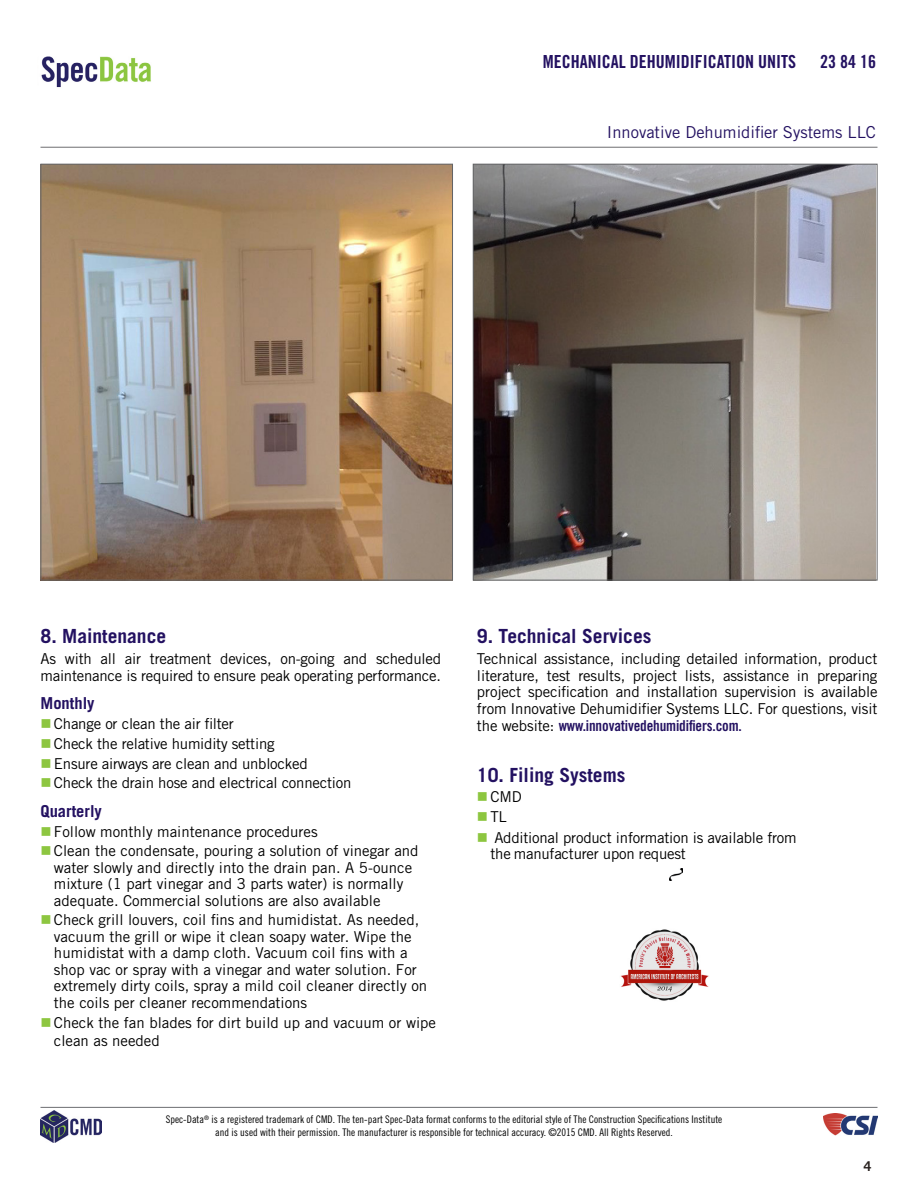
<style>
.page{position:relative;width:918px;height:1188px;background:#fff}
.page>*{position:absolute;margin:0;border:0;box-sizing:border-box;transform-origin:0 0}
.t1{font:700 19.5px "Trade Gothic";color:#231161}
.t2{font:18px "Trade Gothic Bd Cn No 20";color:#231161}
.t3{font:16.5px "Trade Gothic";color:#231161}
.t4{font:700 16.5px "Trade Gothic";color:#231161}
.t5{font:15px/16.5px "Trade Gothic";color:#000}
.t6{font:15px "Trade Gothic Bd Cn No 20";letter-spacing:-.01em;color:#231161}
.t7{font:700 13.5px "Trade Gothic";color:#28211f}
.t8{font:10.5px/12.6px "Trade Gothic Cn No 18";color:#000;text-align:center}
.s1{font-family:"Trade Gothic";color:#000}
</style>
<div class="page">
<img style="left:41px;top:56px;width:110px;height:32px">
<hr style="left:40px;top:147px;width:838px;height:1px;background:#6d6e71">
<hr style="left:40px;top:1107px;width:838px;height:1px;background:#6d6e71">
<img style="left:824px;top:1113px;width:53px;height:23px">
<img style="left:41px;top:1111px;width:61px;height:31px">
<svg style="left:670px;top:869px;width:13px;height:12px"></svg>
<img style="left:42px;top:166px;width:409px;height:412px">
<img style="left:475px;top:166px;width:401px;height:412px">
<img style="left:621px;top:929px;width:88px;height:72px">
<p class="t2" style="left:543px;top:51px;width:255px">MECHANICAL DEHUMIDIFICATION UNITS</p>
<p class="t2" style="left:820px;top:51px;width:57px">23 84 16</p>
<p class="t3" style="left:607px;top:122px;width:271px">Innovative Dehumidifier Systems LLC</p>
<h1 class="t1" style="left:40px;top:624px;width:127px">8. Maintenance</h1>
<p class="t5" style="left:40px;top:651px;width:402px">As with all air treatment devices, on-going and scheduled maintenance is required to ensure peak operating performance.</p>
<p class="t4" style="left:40px;top:693px;width:56px">Monthly</p>
<p class="t5" style="left:54px;top:714px;width:299px;line-height:19.8px">Change or clean the air filter<br>Check the relative humidity setting<br>Ensure airways are clean and unblocked<br>Check the drain hose and electrical connection</p>
<p class="t4" style="left:40px;top:801px;width:63px">Quarterly</p>
<p class="t5" style="left:54px;top:821px;width:366px;line-height:19.8px">Follow monthly maintenance procedures<br>Clean the condensate, pouring a solution of vinegar and</p>
<p class="t5" style="left:54px;top:859px;width:360px">water slowly and directly into the drain pan. A 5-ounce mixture (1 part vinegar and 3 parts water) is normally adequate. Commercial solutions are also available</p>
<p class="t5" style="left:54px;top:912px;width:375px">Check grill louvers, coil fins and humidistat. As needed, vacuum the grill or wipe it clean soapy water. Wipe the humidistat with a damp cloth. Vacuum coil fins with a shop vac or spray with a vinegar and water solution. For extremely dirty coils, spray a mild coil cleaner directly on the coils per cleaner recommendations</p>
<p class="t5" style="left:54px;top:1014px;width:384px;line-height:17.2px">Check the fan blades for dirt build up and vacuum or wipe clean as needed</p>
<h1 class="t1" style="left:477px;top:624px;width:176px">9. Technical Services</h1>
<p class="t5" style="left:477px;top:651px;width:402px;text-align:justify">Technical assistance, including detailed information, product literature, test results, project lists, assistance in preparing project specification and installation supervision is available from Innovative Dehumidifier Systems LLC. For questions, visit</p>
<p class="t6" style="left:477px;top:717px;width:266px"><span class="s1">the website:</span> www.innovativedehumidifiers.com.</p>
<h1 class="t1" style="left:477px;top:763px;width:150px">10. Filing Systems</h1>
<p class="t5" style="left:490px;top:786px;width:308px;line-height:20.7px">CMD<br>TL<br>Additional product information is available from</p>
<p class="t5" style="left:490px;top:846px;width:197px">the manufacturer upon request</p>
<p class="t8" style="left:166px;top:1113px;width:558px">Spec-Data<sup>®</sup> is a registered trademark of CMD. The ten-part Spec-Data format conforms to the editorial style of The Construction Specifications Institute and is used with their permission. The manufacturer is responsible for technical accuracy. ©2015 CMD. All Rights Reserved.</p>
<p class="t7" style="left:864px;top:1157px;width:9px">4</p>
</div>
